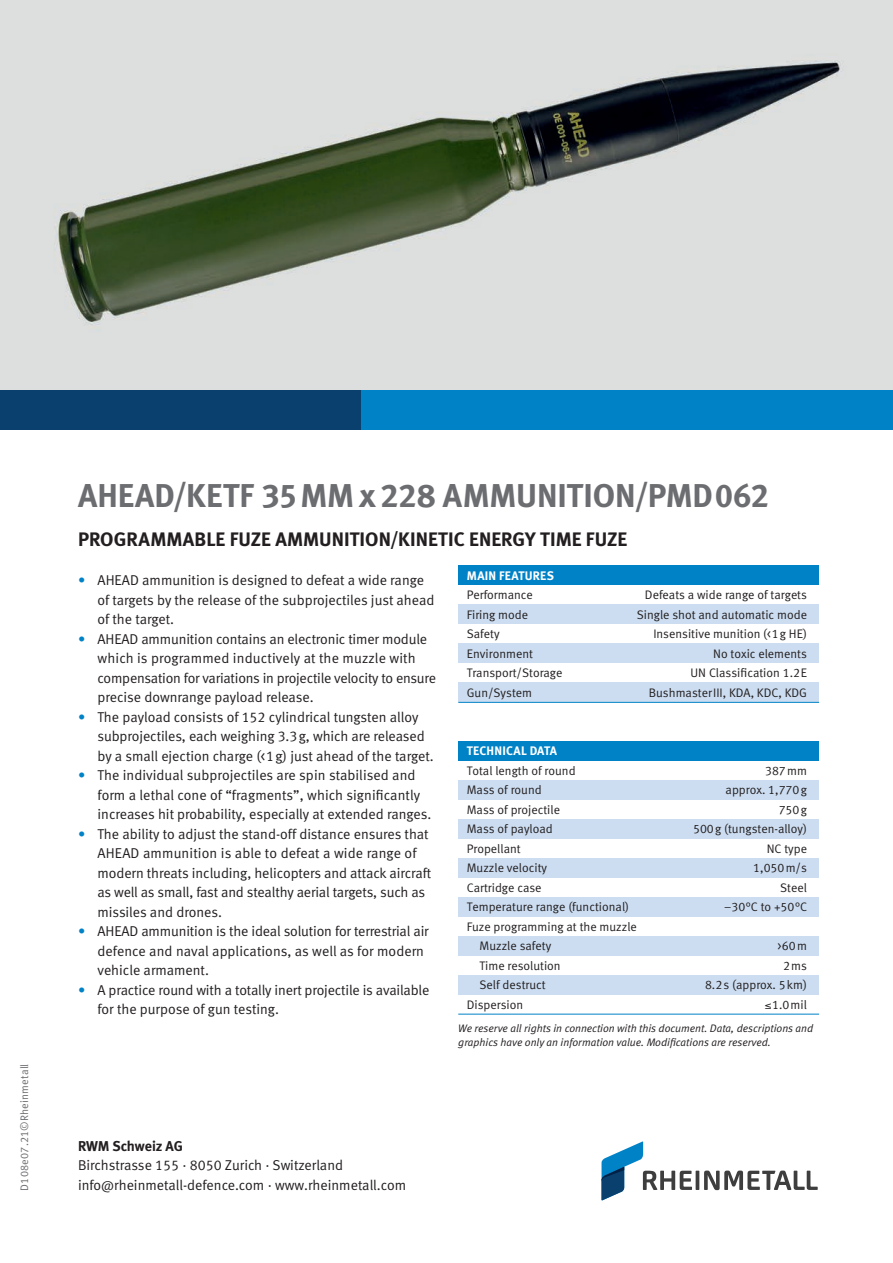
<style>
.page{position:relative;width:893px;height:1263px;background:#fff}
.page>*{position:absolute;margin:0;border:0;box-sizing:border-box;transform-origin:0 0}
.t1{font:33px "Meta Bold LF";color:#6c6d70}
.t2{font:19.5px "Meta Bold LF";color:#231f20}
.t3{font:14.25px/19.5px "Meta Normal LF";letter-spacing:-.005em;color:#231f20}
.t4{font:14.25px "Meta Bold LF";letter-spacing:-.005em;color:#231f20}
.t5{font:12.3px/19.5px "Meta Normal LF";color:#231f20}
.t6{font:12.3px "Meta Bold LF";letter-spacing:.015em;color:#fff}
.t7{font:italic 10.8px/14.7px "Meta Normal LF";color:#231f20}
.t8{font:10.8px "Meta Normal LF";letter-spacing:.02em;color:#6c6d70}
.s1{color:#0082c7}
</style>
<div class="page">
<img style="left:0;top:0;width:893px;height:390px">
<div style="left:0;top:390px;width:366px;height:39px;background:#09406e"></div>
<div style="left:361px;top:390px;width:532px;height:39px;background:#0082c7"></div>
<svg style="left:601px;top:1141px;width:217px;height:59px"></svg>
<div style="left:458px;top:683px;width:361px;height:19px;background:#ccddf1"></div>
<div style="left:458px;top:566px;width:361px;height:19px;background:#0082c7"></div>
<div style="left:458px;top:605px;width:361px;height:19px;background:#ccddf1"></div>
<div style="left:458px;top:644px;width:361px;height:19px;background:#ccddf1"></div>
<hr style="left:458px;top:702px;width:361px;height:1px;background:#0082c7">
<div style="left:458px;top:741px;width:361px;height:19px;background:#0082c7"></div>
<div style="left:458px;top:780px;width:361px;height:19px;background:#ccddf1"></div>
<div style="left:458px;top:819px;width:361px;height:19px;background:#ccddf1"></div>
<div style="left:458px;top:858px;width:361px;height:19px;background:#ccddf1"></div>
<div style="left:458px;top:897px;width:361px;height:19px;background:#ccddf1"></div>
<div style="left:458px;top:936px;width:361px;height:19px;background:#ccddf1"></div>
<div style="left:458px;top:975px;width:361px;height:19px;background:#ccddf1"></div>
<hr style="left:458px;top:1014px;width:361px;height:1px;background:#0082c7">
<p class="t8" style="left:18px;top:1191px;width:128px;rotate:-90deg">D108e07.21©Rheinmetall</p>
<h1 class="t1" style="left:78px;top:476px;width:693px">AHEAD/KETF 35MM x 228 AMMUNITION/PMD062</h1>
<h2 class="t2" style="left:78px;top:528px;width:551px">PROGRAMMABLE FUZE AMMUNITION/KINETIC ENERGY TIME FUZE</h2>
<p class="t3" style="left:97px;top:570px;width:338px;text-indent:-19px"><span class="s1">•</span> AHEAD ammunition is designed to defeat a wide range of targets by the release of the subprojectiles just ahead of the target.</p>
<p class="t3" style="left:97px;top:629px;width:340px;text-indent:-19px"><span class="s1">•</span> AHEAD ammunition contains an electronic timer module which is programmed inductively at the muzzle with compensation for variations in projectile velocity to ensure precise downrange payload release.</p>
<p class="t3" style="left:97px;top:707px;width:338px;text-indent:-19px"><span class="s1">•</span> The payload consists of 152 cylindrical tungsten alloy subprojectiles, each weighing 3.3g, which are released by a small ejection charge (&lt;1g) just ahead of the target.</p>
<p class="t3" style="left:97px;top:765px;width:335px;text-indent:-19px"><span class="s1">•</span> The individual subprojectiles are spin stabilised and form a lethal cone of “fragments”, which significantly increases hit probability, especially at extended ranges.</p>
<p class="t3" style="left:97px;top:824px;width:335px;text-indent:-19px"><span class="s1">•</span> The ability to adjust the stand-off distance ensures that AHEAD ammunition is able to defeat a wide range of modern threats including, helicopters and attack aircraft as well as small, fast and stealthy aerial targets, such as missiles and drones.</p>
<p class="t3" style="left:97px;top:921px;width:333px;text-indent:-19px"><span class="s1">•</span> AHEAD ammunition is the ideal solution for terrestrial air defence and naval applications, as well as for modern vehicle armament.</p>
<p class="t3" style="left:97px;top:980px;width:333px;text-indent:-19px"><span class="s1">•</span> A practice round with a totally inert projectile is available for the purpose of gun testing.</p>
<p class="t6" style="left:467px;top:568px;width:89px">MAIN FEATURES</p>
<p class="t5" style="left:467px;top:585px;width:68px">Performance</p>
<p class="t5" style="left:645px;top:585px;width:163px">Defeats a wide range of targets</p>
<p class="t5" style="left:467px;top:605px;width:63px">Firing mode</p>
<p class="t5" style="left:637px;top:605px;width:172px">Single shot and automatic mode</p>
<p class="t5" style="left:467px;top:624px;width:34px">Safety</p>
<p class="t5" style="left:653px;top:624px;width:155px">Insensitive munition (&lt;1g HE)</p>
<p class="t5" style="left:467px;top:644px;width:68px">Environment</p>
<p class="t5" style="left:713px;top:644px;width:95px">No toxic elements</p>
<p class="t5" style="left:467px;top:663px;width:97px">Transport/Storage</p>
<p class="t5" style="left:691px;top:663px;width:118px">UN Classification 1.2E</p>
<p class="t5" style="left:467px;top:683px;width:67px">Gun/System</p>
<p class="t5" style="left:649px;top:683px;width:160px">BushmasterIII, KDA, KDC, KDG</p>
<p class="t6" style="left:467px;top:744px;width:92px">TECHNICAL DATA</p>
<p class="t5" style="left:467px;top:761px;width:110px">Total length of round</p>
<p class="t5" style="left:765px;top:761px;width:43px">387mm</p>
<p class="t5" style="left:467px;top:780px;width:76px">Mass of round</p>
<p class="t5" style="left:726px;top:780px;width:83px">approx. 1,770g</p>
<p class="t5" style="left:467px;top:800px;width:95px">Mass of projectile</p>
<p class="t5" style="left:779px;top:800px;width:30px">750g</p>
<p class="t5" style="left:467px;top:819px;width:88px">Mass of payload</p>
<p class="t5" style="left:693px;top:819px;width:115px">500g (tungsten-alloy)</p>
<p class="t5" style="left:467px;top:839px;width:55px">Propellant</p>
<p class="t5" style="left:767px;top:839px;width:42px">NC type</p>
<p class="t5" style="left:467px;top:858px;width:82px">Muzzle velocity</p>
<p class="t5" style="left:753px;top:858px;width:55px">1,050m/s</p>
<p class="t5" style="left:467px;top:878px;width:76px">Cartridge case</p>
<p class="t5" style="left:780px;top:878px;width:28px">Steel</p>
<p class="t5" style="left:467px;top:897px;width:164px">Temperature range (functional)</p>
<p class="t5" style="left:724px;top:897px;width:84px">–30°C to +50°C</p>
<p class="t5" style="left:480px;top:917px;width:159px;text-indent:-13px">Fuze programming at the muzzle<br>Muzzle safety</p>
<p class="t5" style="left:777px;top:936px;width:31px">&gt;60m</p>
<p class="t5" style="left:480px;top:956px;width:83px">Time resolution</p>
<p class="t5" style="left:783px;top:956px;width:25px">2ms</p>
<p class="t5" style="left:480px;top:975px;width:68px">Self destruct</p>
<p class="t5" style="left:705px;top:975px;width:103px">8.2s (approx. 5km)</p>
<p class="t5" style="left:467px;top:995px;width:58px">Dispersion</p>
<p class="t5" style="left:765px;top:995px;width:44px">≤1.0mil</p>
<p class="t7" style="left:458px;top:1020px;width:356px">We reserve all rights in connection with this document. Data, descriptions and graphics have only an information value. Modifications are reserved.</p>
<p class="t4" style="left:78px;top:1137px;width:107px">RWM Schweiz AG</p>
<p class="t3" style="left:78px;top:1155px;width:330px">Birchstrasse 155 · 8050 Zurich · Switzerland info@rheinmetall-defence.com · www.rheinmetall.com</p>
</div>
